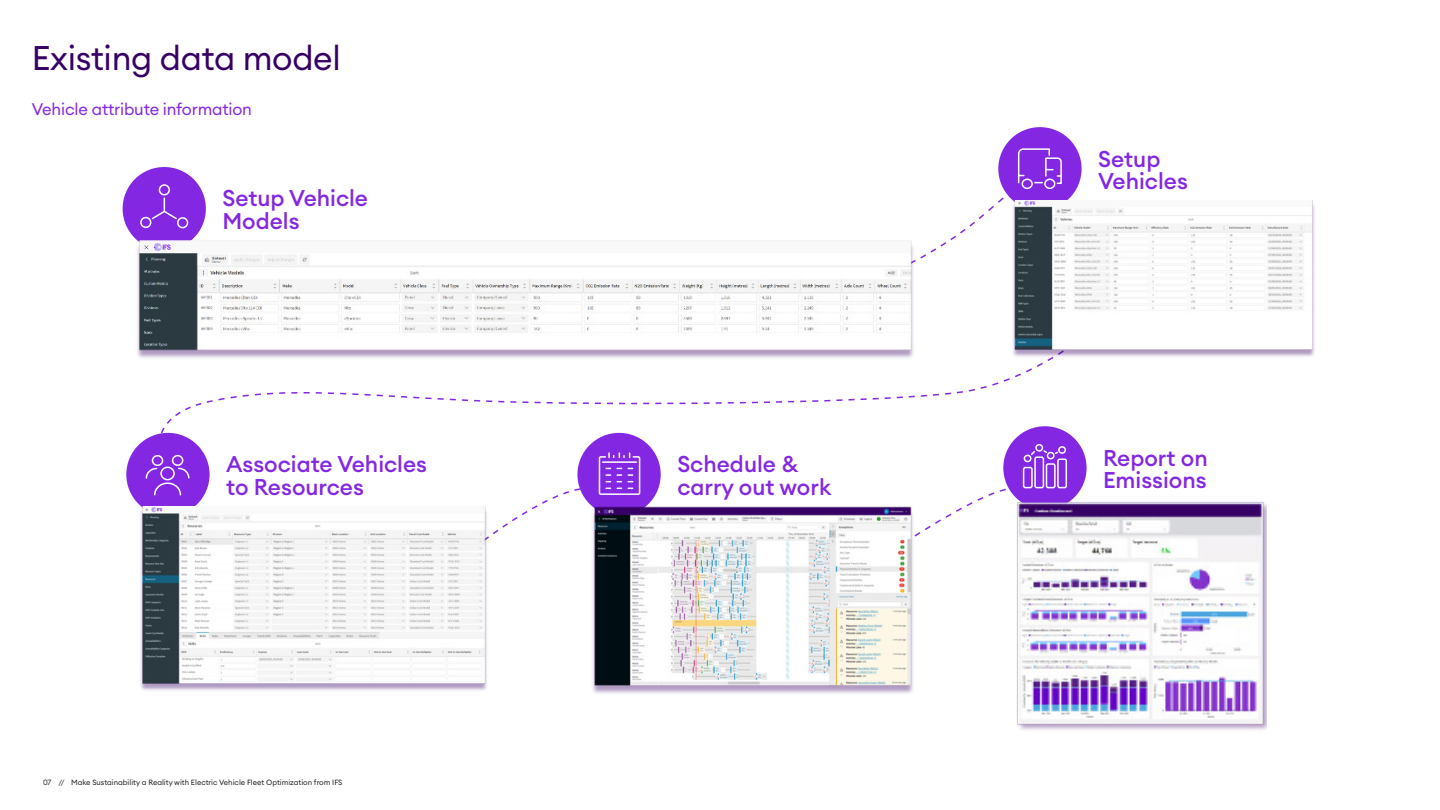
<style>
.page{position:relative;width:1440px;height:810px;background:#fff}
.page>*{position:absolute;margin:0;border:0;box-sizing:border-box;transform-origin:0 0}
.t1{font:33.75px "Euclid Circular A";letter-spacing:-.01em;color:#360065}
.t2{font:500 22.5px/22.5px "Euclid Circular A";color:#8427e2}
.t3{font:16.5px "Euclid Circular A";letter-spacing:-.01em;color:#8427e2}
.t4{font:7.5px "Euclid Circular A";color:#232323}
</style>
<div class="page">
<div style="left:123px;top:167px;width:83px;height:83px;background:#8427e2;border-radius:50%"></div>
<div style="left:998px;top:127px;width:84px;height:83px;background:#8427e2;border-radius:50%"></div>
<div style="left:126px;top:433px;width:84px;height:83px;background:#8427e2;border-radius:50%"></div>
<svg style="left:138px;top:148px;width:949px;height:388px"></svg>
<img style="left:137px;top:241px;width:779px;height:120px">
<img style="left:138px;top:506px;width:352px;height:185px">
<img style="left:1015px;top:500px;width:251px;height:230px">
<img style="left:589px;top:506px;width:327px;height:188px">
<img style="left:1010px;top:201px;width:305px;height:160px">
<h1 class="t1" style="left:32px;top:36px;width:311px">Existing data model</h1>
<p class="t3" style="left:32px;top:98px;width:222px">Vehicle attribute information</p>
<p class="t2" style="left:223px;top:187px;width:147px">Setup Vehicle<br>Models</p>
<p class="t2" style="left:1098px;top:147px;width:91px">Setup<br>Vehicles</p>
<p class="t2" style="left:226px;top:453px;width:202px">Associate Vehicles to Resources</p>
<p class="t2" style="left:677px;top:453px;width:155px">Schedule &amp; carry out work</p>
<p class="t2" style="left:1103px;top:446px;width:106px">Report on<br>Emissions</p>
<p class="t4" style="left:43px;top:778px;width:301px">07 // Make Sustainability a Reality with Electric Vehicle Fleet Optimization from IFS</p>
</div>
